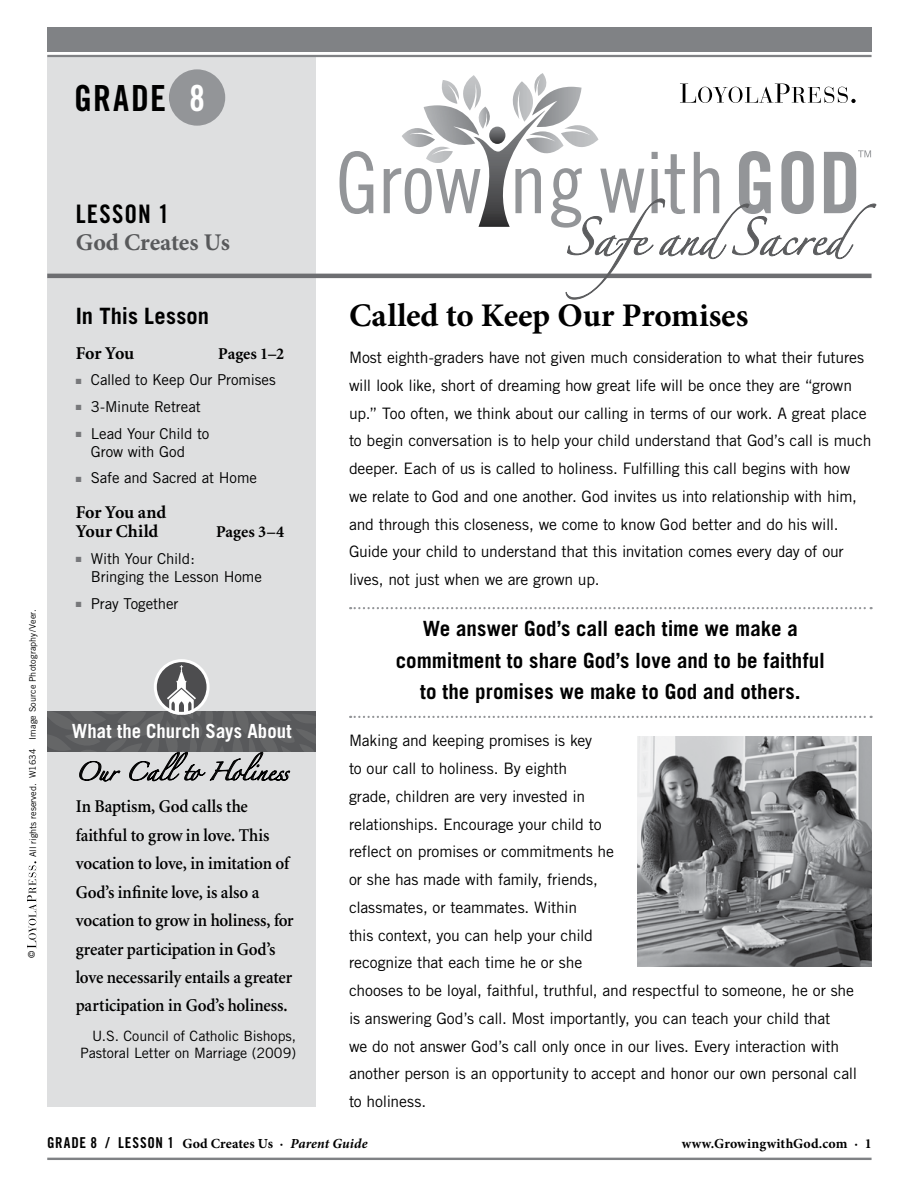
<style>
.page{position:relative;width:918px;height:1188px;background:#fff}
.page>*{position:absolute;margin:0;border:0;box-sizing:border-box;transform-origin:0 0}
.t1{font:36px "Trade Gothic Bold Cond Twenty";letter-spacing:.04em;color:#000}
.t2{font:700 33px "Minion Pro";color:#000}
.t3{font:25.5px "Trade Gothic Bold Cond Twenty";letter-spacing:.05em;color:#000}
.t4{font:700 24px "Minion Pro";letter-spacing:-.01em;color:#58595b}
.t5{font:700 22.5px "Trade Gothic";letter-spacing:.005em;color:#000}
.t6{font:700 21px/31.5px "Trade Gothic";color:#000;text-align:center}
.t7{font:700 19.5px "Trade Gothic";letter-spacing:.005em;color:#fff;scale:.96 1}
.t8{font:600 18px/28.5px "Minion";letter-spacing:-.01em;color:#000;scale:.95 1}
.t9{font:700 18px/19.5px "Minion";letter-spacing:-.01em;color:#000}
.t10{font:16.5px "Zapfino";letter-spacing:-.01em;color:#000}
.t11{font:700 16.5px "Minion";color:#000}
.t12{font:15.75px/27.8px "Trade Gothic";letter-spacing:-.01em;color:#000}
.t13{font:15px/18px "Trade Gothic";letter-spacing:-.01em;color:#000}
.t14{font:15px "Trade Gothic Bold Cond Twenty";letter-spacing:.06em;color:#000}
.t15{font:14.25px/16.5px "Trade Gothic";letter-spacing:-.005em;color:#000;text-align:right}
.t16{font:700 13.8px "Minion Pro";letter-spacing:.01em;color:#000}
.t17{font:9.15px "Trade Gothic";color:#000}
.t18{font:9px "Trade Gothic";letter-spacing:.01em;color:#000}
.s1{color:#fff}
.s2{font-size:9.15px}
.s3{color:#77787b}
.s4{font-family:"Minion Pro";font-weight:700;font-size:13.8px}
.s5{font-family:"Minion Pro";font-weight:700;font-style:italic;font-size:13.8px}
</style>
<div class="page">
<div style="left:47px;top:57px;width:269px;height:1050px;background:#dedfe0"></div>
<hr style="left:47px;top:55px;width:825px;height:2px;background:#808285">
<div style="left:47px;top:27px;width:825px;height:24px;background:#808285"></div>
<hr style="left:47px;top:1158px;width:825px;height:2px;background:#808285">
<hr style="left:47px;top:274px;width:825px;height:4px;background:#6d6e71">
<img style="left:479px;top:122px;width:53px;height:28px">
<img style="left:424px;top:105px;width:55px;height:42px">
<img style="left:532px;top:87px;width:50px;height:40px">
<img style="left:477px;top:107px;width:17px;height:22px">
<img style="left:461px;top:75px;width:23px;height:36px">
<img style="left:442px;top:80px;width:17px;height:24px">
<img style="left:402px;top:128px;width:33px;height:19px">
<img style="left:432px;top:147px;width:18px;height:3px">
<img style="left:489px;top:127px;width:16px;height:17px">
<img style="left:512px;top:81px;width:25px;height:41px">
<img style="left:532px;top:73px;width:17px;height:23px">
<img style="left:561px;top:125px;width:37px;height:22px">
<img style="left:526px;top:131px;width:38px;height:19px">
<svg style="left:680px;top:84px;width:176px;height:19px"></svg>
<svg style="left:340px;top:150px;width:536px;height:149px"></svg>
<div style="left:169px;top:69px;width:56px;height:57px;background:#939598;border-radius:50%"></div>
<svg style="left:27px;top:861px;width:9px;height:87px"></svg>
<svg style="left:350px;top:607px;width:522px;height:2px"></svg>
<svg style="left:350px;top:716px;width:522px;height:2px"></svg>
<div style="left:154px;top:659px;width:56px;height:56px;border:3px solid #fff;border-radius:50%"></div>
<svg style="left:47px;top:665px;width:269px;height:116px"></svg>
<img style="left:638px;top:736px;width:234px;height:231px">
<h1 class="t1" style="left:74px;top:76px;width:132px">GRADE <span class="s1">8</span></h1>
<h3 class="t3" style="left:76px;top:199px;width:95px">LESSON 1</h3>
<h3 class="t4" style="left:76px;top:228px;width:156px">God Creates Us</h3>
<p class="t18" style="left:27px;top:857px;width:249px;rotate:-90deg"><span class="s2">All rights reserved.</span> W1634 Image Source Photography/Veer.</p>
<p class="t17" style="left:26px;top:958px;width:9px;rotate:-90deg">©</p>
<h3 class="t5" style="left:76px;top:302px;width:135px">In This Lesson</h3>
<p class="t9" style="left:76px;top:344px;width:60px">For You</p>
<p class="t11" style="left:218px;top:345px;width:68px">Pages 1–2</p>
<p class="t13" style="left:76px;top:371px;width:202px"><span class="s3">■</span> Called to Keep Our Promises</p>
<p class="t13" style="left:76px;top:397px;width:127px"><span class="s3">■</span> 3-Minute Retreat</p>
<p class="t13" style="left:91px;top:424px;width:120px;text-indent:-15px"><span class="s3">■</span> Lead Your Child to<br>Grow with God</p>
<p class="t13" style="left:76px;top:469px;width:183px"><span class="s3">■</span> Safe and Sacred at Home</p>
<p class="t9" style="left:76px;top:503px;width:92px">For You and<br>Your Child</p>
<p class="t11" style="left:216px;top:524px;width:70px">Pages 3–4</p>
<p class="t13" style="left:91px;top:549px;width:173px;text-indent:-15px"><span class="s3">■</span> With Your Child:<br>Bringing the Lesson Home</p>
<p class="t13" style="left:76px;top:594px;width:104px"><span class="s3">■</span> Pray Together</p>
<p class="t7" style="left:72px;top:719px;width:230px">What the Church Says About</p>
<p class="t10" style="left:75px;top:765px;width:215px">Our Callto Holiness</p>
<p class="t8" style="left:76px;top:793px;width:231px">In Baptism, God calls the faithful to grow in love. This vocation to love, in imitation of<br>God’s infinite love, is also a vocation to grow in holiness, for greater participation in God’s love necessarily entails a greater participation in God’s holiness.</p>
<p class="t15" style="left:80px;top:1028px;width:218px">U.S. Council of Catholic Bishops,<br>Pastoral Letter on Marriage (2009)</p>
<h2 class="t2" style="left:349px;top:296px;width:401px">Called to Keep Our Promises</h2>
<p class="t12" style="left:349px;top:343px;width:524px">Most eighth-graders have not given much consideration to what their futures will look like, short of dreaming how great life will be once they are “grown up.” Too often, we think about our calling in terms of our work. A great place to begin conversation is to help your child understand that God’s call is much deeper. Each of us is called to holiness. Fulfilling this call begins with how we relate to God and one another. God invites us into relationship with him, and through this closeness, we come to know God better and do his will.<br>Guide your child to understand that this invitation comes every day of our lives, not just when we are grown up.</p>
<h3 class="t6" style="left:396px;top:613px;width:431px">We answer God’s call each time we make a commitment to share God’s love and to be faithful to the promises we make to God and others.</h3>
<p class="t12" style="left:349px;top:727px;width:510px">Making and keeping promises is key<br>to our call to holiness. By eighth<br>grade, children are very invested in<br>relationships. Encourage your child to<br>reflect on promises or commitments he<br>or she has made with family, friends,<br>classmates, or teammates. Within<br>this context, you can help your child<br>recognize that each time he or she<br>chooses to be loyal, faithful, truthful, and respectful to someone, he or she is answering God’s call. Most importantly, you can teach your child that<br>we do not answer God’s call only once in our lives. Every interaction with another person is an opportunity to accept and honor our own personal call to holiness.</p>
<p class="t14" style="left:47px;top:1133px;width:322px">GRADE 8 / LESSON 1 <span class="s4">God Creates Us ·</span> <span class="s5">Parent Guide</span></p>
<p class="t16" style="left:682px;top:1135px;width:191px">www.GrowingwithGod.com · 1</p>
</div>
